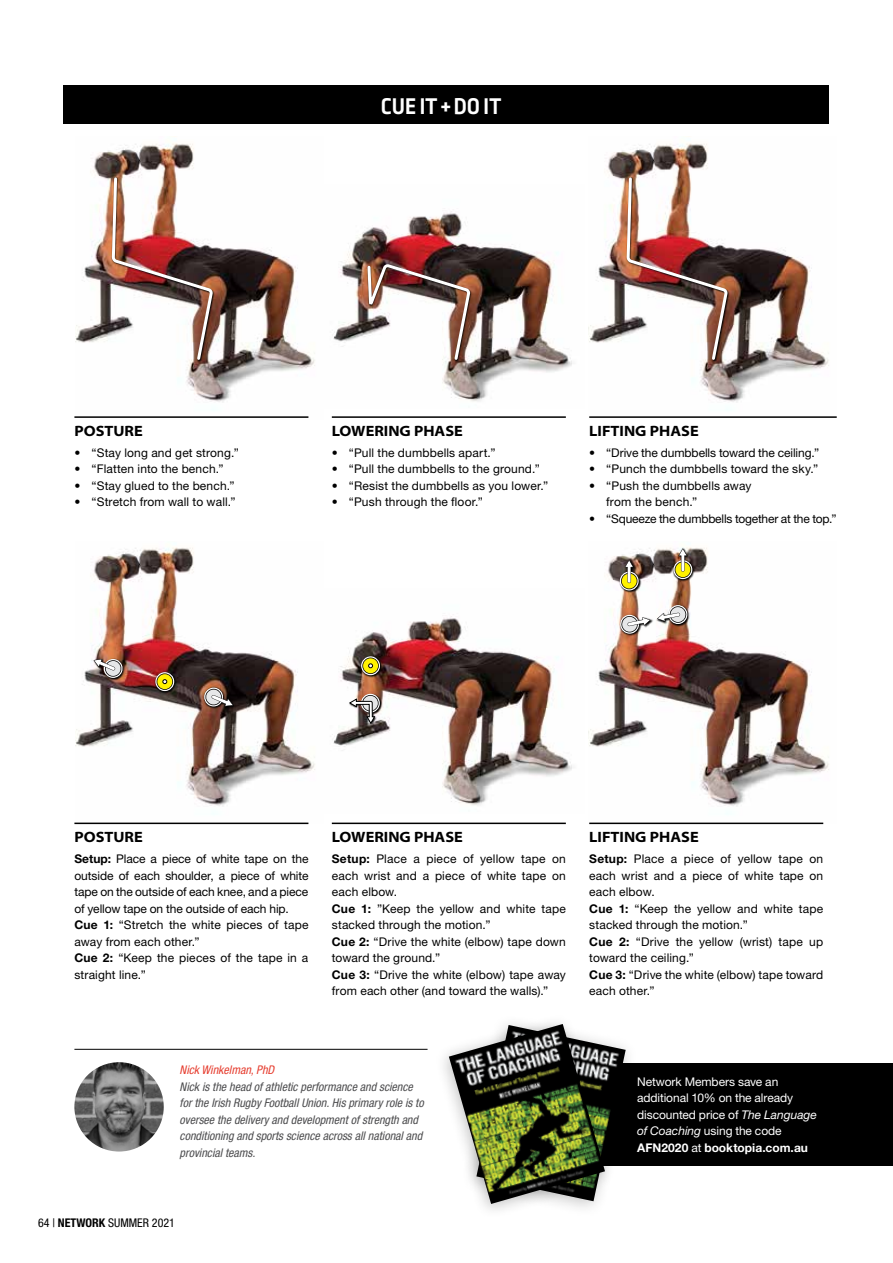
<style>
.page{position:relative;width:893px;height:1263px;background:#fff}
.page>*{position:absolute;margin:0;border:0;box-sizing:border-box;transform-origin:0 0}
.t1{font:700 24px "Ropa Sans Pro";color:#fff}
.t2{font:700 semi-expanded 15px "Myriad Pro";color:#000}
.t3{font:12px/16.5px "Helvetica Neue LT Std";letter-spacing:.01em;color:#000}
.t4{font:italic condensed 12px/16.5px "Helvetica Neue LT Std";color:#4d4d4f}
.t5{font:12px/16.5px "Helvetica Neue LT Std";letter-spacing:-.005em;color:#fff}
.t6{font:12px "Helvetica Neue LT Std";letter-spacing:-.02em;color:#000}
.t7{font:12px "Helvetica Neue LT Std";letter-spacing:-.01em;color:#000}
.t8{font:condensed 12px "Helvetica Neue LT Std";color:#000}
.t9{font:italic condensed 12px "Helvetica Neue LT Std";color:#e63e30}
.s1{font-weight:700}
.s2{font-style:italic}
</style>
<div class="page">
<div style="left:537px;top:1063px;width:356px;height:102px;background:#000"></div>
<div style="left:460px;top:1013px;width:178px;height:205px;background:#000;opacity:.23"></div>
<img style="left:616px;top:1025px;width:10px;height:176px">
<div style="left:434px;top:1013px;width:182px;height:206px;background:#000;opacity:.23"></div>
<img style="left:449px;top:1024px;width:156px;height:180px">
<img style="left:75px;top:143px;width:240px;height:275px">
<img style="left:589px;top:143px;width:240px;height:267px">
<img style="left:333px;top:211px;width:239px;height:190px">
<img style="left:75px;top:547px;width:240px;height:276px">
<img style="left:589px;top:547px;width:240px;height:276px">
<img style="left:332px;top:616px;width:240px;height:190px">
<hr style="left:74px;top:416px;width:234px;height:2px;background:#000">
<hr style="left:332px;top:416px;width:234px;height:2px;background:#000">
<hr style="left:589px;top:416px;width:248px;height:2px;background:#000">
<hr style="left:74px;top:822px;width:234px;height:2px;background:#000">
<hr style="left:332px;top:822px;width:234px;height:2px;background:#000">
<hr style="left:589px;top:822px;width:234px;height:2px;background:#000">
<img style="left:621px;top:172px;width:201px;height:195px">
<img style="left:625px;top:176px;width:196px;height:187px">
<img style="left:625px;top:176px;width:105px;height:186px">
<img style="left:106px;top:172px;width:202px;height:195px">
<img style="left:110px;top:176px;width:196px;height:187px">
<img style="left:110px;top:176px;width:105px;height:186px">
<img style="left:362px;top:235px;width:203px;height:132px">
<img style="left:366px;top:238px;width:198px;height:125px">
<img style="left:366px;top:262px;width:106px;height:100px">
<img style="left:154px;top:671px;width:23px;height:23px">
<svg style="left:155px;top:672px;width:19px;height:19px"></svg>
<img style="left:359px;top:655px;width:24px;height:24px">
<svg style="left:361px;top:656px;width:19px;height:19px"></svg>
<img style="left:203px;top:686px;width:34px;height:24px">
<svg style="left:203px;top:688px;width:30px;height:18px"></svg>
<img style="left:92px;top:657px;width:34px;height:24px">
<svg style="left:94px;top:659px;width:29px;height:19px"></svg>
<img style="left:348px;top:692px;width:35px;height:35px">
<svg style="left:349px;top:694px;width:31px;height:30px"></svg>
<img style="left:618px;top:558px;width:24px;height:36px">
<svg style="left:620px;top:560px;width:19px;height:30px"></svg>
<img style="left:672px;top:547px;width:24px;height:35px">
<svg style="left:673px;top:548px;width:19px;height:31px"></svg>
<img style="left:618px;top:613px;width:36px;height:24px">
<svg style="left:619px;top:615px;width:32px;height:19px"></svg>
<img style="left:655px;top:603px;width:36px;height:24px">
<svg style="left:657px;top:605px;width:31px;height:19px"></svg>
<div style="left:64px;top:85px;width:765px;height:39px;background:#000"></div>
<img style="left:74px;top:1062px;width:90px;height:89px">
<hr style="left:74px;top:1049px;width:354px;height:1px;background:#000">
<hr style="left:892px;top:976px;width:1px;height:47px;background:#1e252c">
<hr style="left:892px;top:0;width:1px;height:437px;background:#000">
<h1 class="t1" style="left:381px;top:92px;width:122px">CUE IT + DO IT</h1>
<p class="t2" style="left:74px;top:422px;width:70px">POSTURE</p>
<p class="t3" style="left:74px;top:444px;width:166px">• “Stay long and get strong.”</p>
<p class="t3" style="left:74px;top:461px;width:151px">• “Flatten into the bench.”</p>
<p class="t3" style="left:74px;top:477px;width:162px">• “Stay glued to the bench.”</p>
<p class="t3" style="left:74px;top:494px;width:163px">• “Stretch from wall to wall.”</p>
<p class="t2" style="left:332px;top:422px;width:133px">LOWERING PHASE</p>
<p class="t3" style="left:332px;top:444px;width:165px">• “Pull the dumbbells apart.”</p>
<p class="t3" style="left:332px;top:461px;width:210px">• “Pull the dumbbells to the ground.”</p>
<p class="t3" style="left:332px;top:477px;width:218px">• “Resist the dumbbells as you lower.”</p>
<p class="t3" style="left:332px;top:494px;width:153px">• “Push through the floor.”</p>
<p class="t2" style="left:589px;top:422px;width:111px">LIFTING PHASE</p>
<p class="t7" style="left:589px;top:445px;width:231px">• “Drive the dumbbells toward the ceiling.”</p>
<p class="t3" style="left:589px;top:461px;width:231px">• “Punch the dumbbells toward the sky.”</p>
<p class="t3" style="left:606px;top:477px;width:147px;text-indent:-17px">• “Push the dumbbells away from the bench.”</p>
<p class="t6" style="left:589px;top:511px;width:249px">• “Squeeze the dumbbells together at the top.”</p>
<p class="t2" style="left:74px;top:828px;width:70px">POSTURE</p>
<p class="t3" style="left:74px;top:850px;width:236px"><span class="s1">Setup:</span> Place a piece of white tape on the outside of each shoulder, a piece of white tape on the outside of each knee, and a piece of yellow tape on the outside of each hip.<br><span class="s1">Cue 1:</span> “Stretch the white pieces of tape away from each other.”<br><span class="s1">Cue 2:</span> “Keep the pieces of the tape in a straight line.”</p>
<p class="t2" style="left:332px;top:828px;width:133px">LOWERING PHASE</p>
<p class="t3" style="left:332px;top:850px;width:236px"><span class="s1">Setup:</span> Place a piece of yellow tape on each wrist and a piece of white tape on each elbow.<br><span class="s1">Cue 1:</span> ”Keep the yellow and white tape stacked through the motion.”<br><span class="s1">Cue 2:</span> “Drive the white (elbow) tape down toward the ground.”<br><span class="s1">Cue 3:</span> “Drive the white (elbow) tape away from each other (and toward the walls).”</p>
<p class="t2" style="left:589px;top:828px;width:111px">LIFTING PHASE</p>
<p class="t3" style="left:589px;top:850px;width:236px"><span class="s1">Setup:</span> Place a piece of yellow tape on each wrist and a piece of white tape on each elbow.<br><span class="s1">Cue 1:</span> “Keep the yellow and white tape stacked through the motion.”<br><span class="s1">Cue 2:</span> “Drive the yellow (wrist) tape up toward the ceiling.”<br><span class="s1">Cue 3:</span> “Drive the white (elbow) tape toward each other.”</p>
<p class="t9" style="left:180px;top:1063px;width:96px">Nick Winkelman, PhD</p>
<p class="t4" style="left:180px;top:1078px;width:246px">Nick is the head of athletic performance and science for the Irish Rugby Football Union. His primary role is to oversee the delivery and development of strength and conditioning and sports science across all national and provincial teams.</p>
<p class="t8" style="left:38px;top:1215px;width:138px">64 | <span class="s1">NETWORK</span> SUMMER 2021</p>
<p class="t5" style="left:637px;top:1073px;width:181px">Network Members save an additional 10% on the already discounted price of <span class="s2">The Language of Coaching</span> using the code<br><span class="s1">AFN2020</span> at <span class="s1">booktopia.com.au</span></p>
</div>
